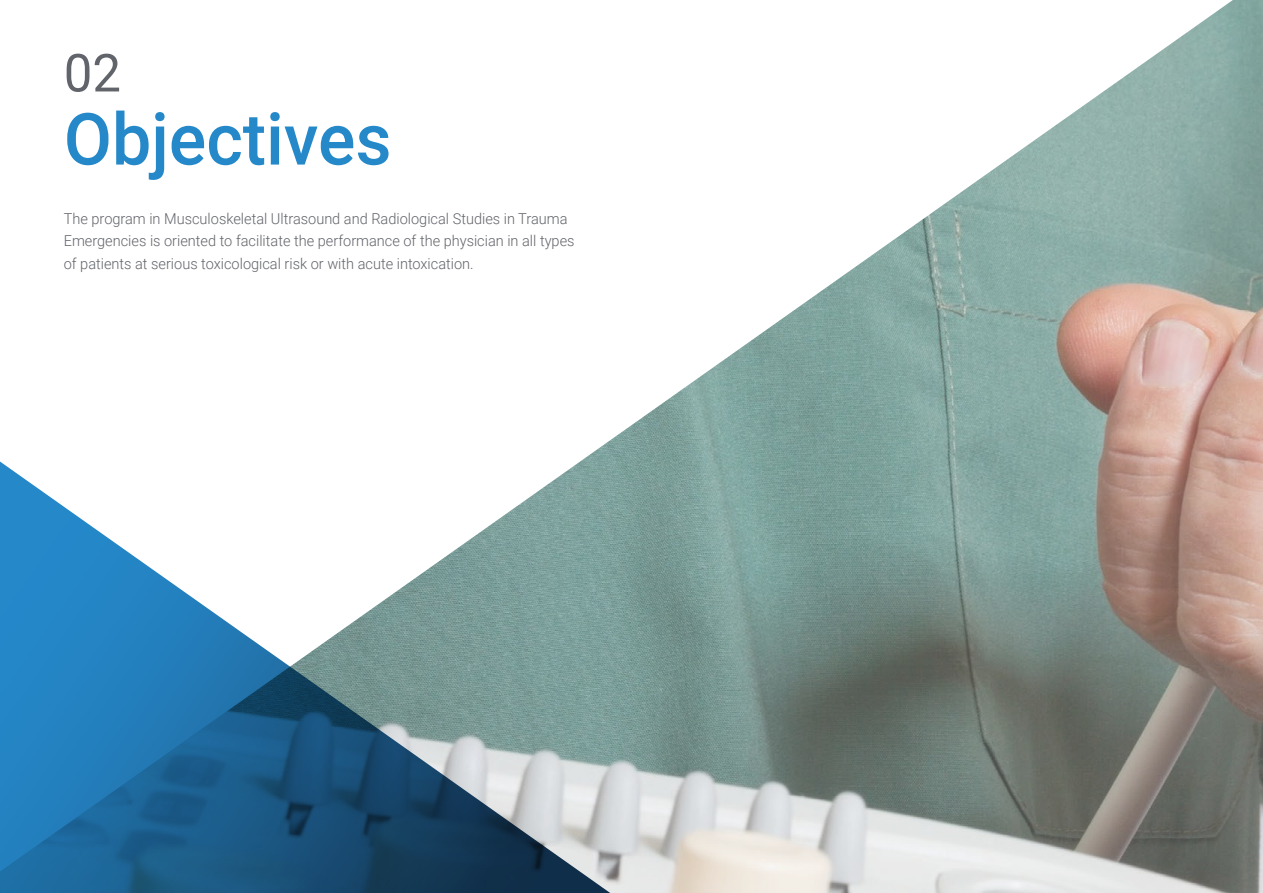
<style>
.page{position:relative;width:1263px;height:893px;background:#fff}
.page>*{position:absolute;margin:0;border:0;box-sizing:border-box;transform-origin:0 0}
.t1{font:500 72px "Roboto";color:#2488c9}
.t2{font:52.5px "Roboto";color:#61646a}
.t3{font:300 15px/22.5px "Roboto";color:#61646a}
</style>
<div class="page">
<img style="left:602px;top:0;width:661px;height:893px">
<svg style="left:0;top:446px;width:640px;height:447px"></svg>
<h2 class="t2" style="left:64px;top:36px;width:59px">02</h2>
<h1 class="t1" style="left:64px;top:89px;width:329px">Objectives</h1>
<p class="t3" style="left:64px;top:207px;width:512px">The program in Musculoskeletal Ultrasound and Radiological Studies in Trauma<br>Emergencies is oriented to facilitate the performance of the physician in all types of patients at serious toxicological risk or with acute intoxication.</p>
</div>
